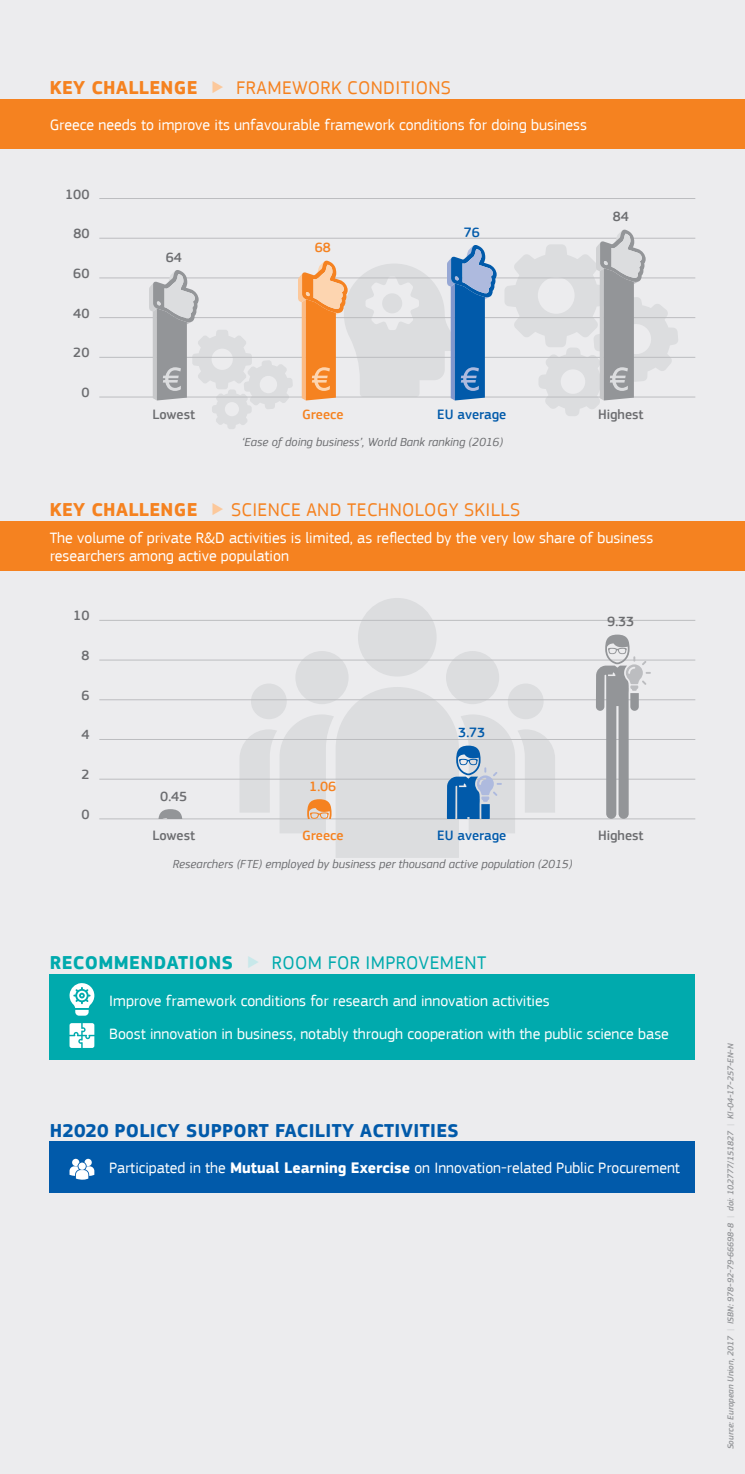
<style>
.page{position:relative;width:745px;height:1474px;background:#fff}
.page>*{position:absolute;margin:0;border:0;box-sizing:border-box;transform-origin:0 0}
.T2_-_Section{font:19.25px "EC Square Sans Pro";letter-spacing:.02em;color:#f58220}
.T2_-_Section-2{font:700 19.25px "EC Square Sans Pro";letter-spacing:.02em;color:#015aaa}
.T2_-_Section-3{font:700 19.25px "EC Square Sans Pro";letter-spacing:.02em;color:#f58220}
.T2_-_Section-4{font:19.25px "EC Square Sans Pro";letter-spacing:.02em;color:#00aaad}
.T2_-_Section-5{font:700 19.25px "EC Square Sans Pro";letter-spacing:.02em;color:#00aaad}
.Recommendations{font:15.75px "EC Square Sans Pro";color:#fff}
.T4_-_Comments{font:15.75px/17.5px "EC Square Sans Pro";color:#fff}
.t1{font:500 14px "EC Square Sans Pro";color:#6c6d70}
.t2{font:500 14px "EC Square Sans Pro";color:#015aaa}
.t3{font:500 14px "EC Square Sans Pro";color:#f58220}
.Legend{font:italic 12.25px "EC Square Sans Pro";color:#6c6d70}
.t4{font:italic 500 8.75px "EC Square Sans Pro";color:#939598}
.s1{font-weight:700}
.s2{color:#d1d2d4}
</style>
<div class="page">
<div style="left:0;top:0;width:744px;height:1473px;background:#ececee"></div>
<div style="left:50px;top:973px;width:644px;height:86px;background:#00aaad"></div>
<div style="left:50px;top:1141px;width:644px;height:51px;background:#015aaa"></div>
<div style="left:0;top:99px;width:744px;height:50px;background:#f58220"></div>
<div style="left:0;top:521px;width:744px;height:49px;background:#f58220"></div>
<hr style="left:99px;top:357px;width:595px;height:1px;background:#bcbdc0">
<hr style="left:99px;top:317px;width:595px;height:1px;background:#bcbdc0">
<hr style="left:99px;top:277px;width:595px;height:1px;background:#bcbdc0">
<hr style="left:99px;top:238px;width:595px;height:1px;background:#bcbdc0">
<hr style="left:99px;top:396px;width:595px;height:1px;background:#bcbdc0">
<hr style="left:99px;top:198px;width:595px;height:1px;background:#bcbdc0">
<svg style="left:504px;top:229px;width:174px;height:187px"></svg>
<svg style="left:149px;top:245px;width:347px;height:184px"></svg>
<svg style="left:239px;top:598px;width:315px;height:260px;fill:#dcdddf"></svg>
<hr style="left:99px;top:778px;width:595px;height:1px;background:#bcbdc0">
<hr style="left:99px;top:739px;width:595px;height:1px;background:#bcbdc0">
<hr style="left:99px;top:699px;width:595px;height:1px;background:#bcbdc0">
<hr style="left:99px;top:659px;width:595px;height:1px;background:#bcbdc0">
<hr style="left:99px;top:818px;width:595px;height:1px;background:#bcbdc0">
<hr style="left:99px;top:620px;width:595px;height:1px;background:#bcbdc0">
<svg style="left:595px;top:634px;width:55px;height:184px"></svg>
<svg style="left:446px;top:745px;width:55px;height:73px"></svg>
<svg style="left:307px;top:799px;width:24px;height:19px"></svg>
<svg style="left:158px;top:809px;width:24px;height:9px"></svg>
<svg style="left:69px;top:983px;width:25px;height:32px"></svg>
<svg style="left:69px;top:1158px;width:25px;height:21px"></svg>
<svg style="left:69px;top:1023px;width:25px;height:24px"></svg>
<p class="T2_-_Section-3" style="left:50px;top:76px;width:149px">KEY CHALLENGE</p>
<p class="T2_-_Section" style="left:236px;top:77px;width:216px">FRAMEWORK CONDITIONS</p>
<p class="T4_-_Comments" style="left:50px;top:116px;width:538px">Greece needs to improve its unfavourable framework conditions for doing business</p>
<p class="t1" style="left:65px;top:186px;width:26px">100</p>
<p class="t1" style="left:73px;top:225px;width:18px">80</p>
<p class="t1" style="left:73px;top:265px;width:18px">60</p>
<p class="t1" style="left:73px;top:305px;width:18px">40</p>
<p class="t1" style="left:73px;top:344px;width:18px">20</p>
<p class="t1" style="left:81px;top:384px;width:10px">0</p>
<p class="t1" style="left:166px;top:249px;width:18px">64</p>
<p class="t3" style="left:314px;top:240px;width:18px">68</p>
<p class="t2" style="left:463px;top:224px;width:18px">76</p>
<p class="t1" style="left:612px;top:209px;width:18px">84</p>
<p class="t1" style="left:152px;top:406px;width:44px">Lowest</p>
<p class="t1" style="left:597px;top:406px;width:47px">Highest</p>
<p class="t3" style="left:302px;top:406px;width:43px">Greece</p>
<p class="t2" style="left:437px;top:406px;width:70px">EU average</p>
<p class="Legend" style="left:242px;top:435px;width:262px">‘Ease of doing business’, World Bank ranking (2016)</p>
<p class="T2_-_Section-3" style="left:50px;top:498px;width:149px">KEY CHALLENGE</p>
<p class="T2_-_Section" style="left:231px;top:498px;width:290px">SCIENCE AND TECHNOLOGY SKILLS</p>
<p class="T4_-_Comments" style="left:50px;top:529px;width:604px">The volume of private R&amp;D activities is limited, as reflected by the very low share of business researchers among active population</p>
<p class="t1" style="left:73px;top:607px;width:18px">10</p>
<p class="t1" style="left:81px;top:647px;width:10px">8</p>
<p class="t1" style="left:81px;top:687px;width:10px">6</p>
<p class="t1" style="left:81px;top:726px;width:10px">4</p>
<p class="t1" style="left:81px;top:766px;width:10px">2</p>
<p class="t1" style="left:81px;top:806px;width:10px">0</p>
<p class="t1" style="left:160px;top:788px;width:28px">0.45</p>
<p class="t3" style="left:309px;top:778px;width:28px">1.06</p>
<p class="t2" style="left:458px;top:724px;width:28px">3.73</p>
<p class="t1" style="left:607px;top:613px;width:28px">9.33</p>
<p class="t1" style="left:152px;top:827px;width:44px">Lowest</p>
<p class="t3" style="left:302px;top:827px;width:43px">Greece</p>
<p class="t2" style="left:437px;top:827px;width:70px">EU average</p>
<p class="t1" style="left:597px;top:827px;width:47px">Highest</p>
<p class="Legend" style="left:172px;top:857px;width:401px">Researchers (FTE) employed by business per thousand active population (2015)</p>
<p class="T2_-_Section-5" style="left:50px;top:950px;width:185px">RECOMMENDATIONS</p>
<p class="T2_-_Section-4" style="left:272px;top:951px;width:216px">ROOM FOR IMPROVEMENT</p>
<p class="Recommendations" style="left:109px;top:991px;width:441px">Improve framework conditions for research and innovation activities</p>
<p class="Recommendations" style="left:109px;top:1024px;width:561px">Boost innovation in business, notably through cooperation with the public science base</p>
<p class="T2_-_Section-2" style="left:50px;top:1118px;width:410px">H2020 POLICY SUPPORT FACILITY ACTIVITIES</p>
<p class="Recommendations" style="left:109px;top:1158px;width:571px">Participated in the <span class="s1">Mutual Learning Exercise</span> on Innovation-related Public Procurement</p>
<p class="t4" style="left:725px;top:1449px;width:407px;rotate:-90deg">Source: European Union, 2017 <span class="s2">|</span> ISBN: 978-92-79-66698-8 <span class="s2">|</span> doi: 10.2777/151827 <span class="s2">|</span> KI-04-17-257-EN-N</p>
</div>
